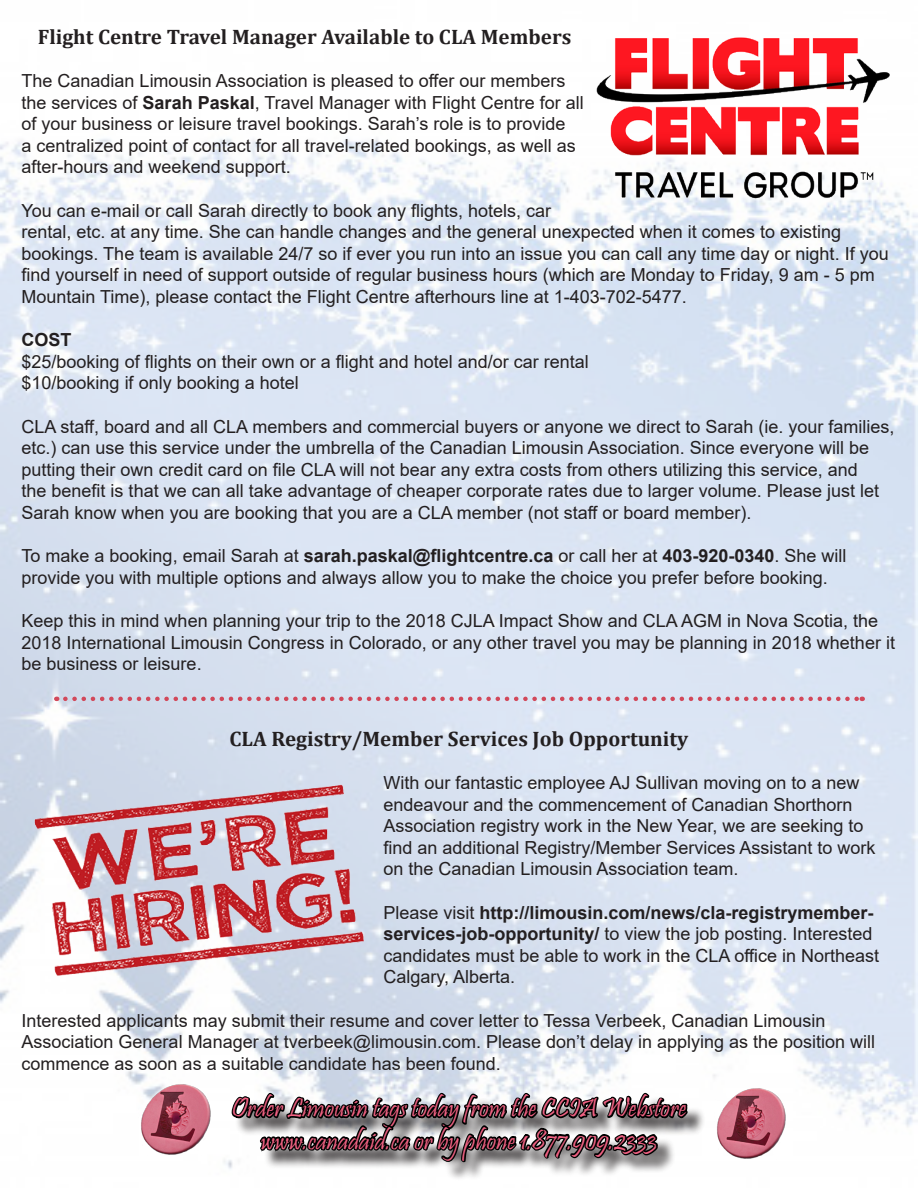
<style>
.page{position:relative;width:918px;height:1188px;background:#fff}
.page>*{position:absolute;margin:0;border:0;box-sizing:border-box;transform-origin:0 0}
.t1{font:27px "Pristina";color:#f06182}
.t2{font:700 21px "Cambria";color:#231f20}
.t3{font:18px/21.6px "Arial";color:#231f20}
.t4{font:700 18px "Arial";color:#231f20}
.s1{font-weight:700}
</style>
<div class="page">
<img style="left:0;top:138px;width:918px;height:1031px">
<img style="left:139px;top:1083px;width:71px;height:72px">
<div style="left:234px;top:1096px;width:472px;height:85px;background:#231f20;opacity:.75"></div>
<svg style="left:230px;top:980px;width:460px;height:201px"></svg>
<img style="left:589px;top:37px;width:307px;height:168px">
<svg style="left:65px;top:697px;width:798px;height:4px;background:#d5a2b3"></svg>
<img style="left:29px;top:770px;width:338px;height:227px">
<img style="left:714px;top:1087px;width:72px;height:72px">
<p class="t2" style="left:38px;top:22px;width:535px">Flight Centre Travel Manager Available to CLA Members</p>
<p class="t3" style="left:22px;top:70px;width:564px">The Canadian Limousin Association is pleased to offer our members the services of <span class="s1">Sarah Paskal</span>, Travel Manager with Flight Centre for all of your business or leisure travel bookings. Sarah’s role is to provide<br>a centralized point of contact for all travel-related bookings, as well as after-hours and weekend support.</p>
<p class="t3" style="left:22px;top:199px;width:869px">You can e-mail or call Sarah directly to book any flights, hotels, car<br>rental, etc. at any time. She can handle changes and the general unexpected when it comes to existing bookings. The team is available 24/7 so if ever you run into an issue you can call any time day or night. If you find yourself in need of support outside of regular business hours (which are Monday to Friday, 9 am - 5 pm Mountain Time), please contact the Flight Centre afterhours line at 1-403-702-5477.</p>
<p class="t4" style="left:22px;top:327px;width:52px">COST</p>
<p class="t3" style="left:22px;top:351px;width:569px">$25/booking of flights on their own or a flight and hotel and/or car rental</p>
<p class="t3" style="left:22px;top:372px;width:279px">$10/booking if only booking a hotel</p>
<p class="t3" style="left:22px;top:415px;width:874px">CLA staff, board and all CLA members and commercial buyers or anyone we direct to Sarah (ie. your families, etc.) can use this service under the umbrella of the Canadian Limousin Association. Since everyone will be putting their own credit card on file CLA will not bear any extra costs from others utilizing this service, and<br>the benefit is that we can all take advantage of cheaper corporate rates due to larger volume. Please just let Sarah know when you are booking that you are a CLA member (not staff or board member).</p>
<p class="t3" style="left:22px;top:545px;width:826px">To make a booking, email Sarah at <span class="s1">sarah.paskal@flightcentre.ca</span> or call her at <span class="s1">403-920-0340</span>. She will provide you with multiple options and always allow you to make the choice you prefer before booking.</p>
<p class="t3" style="left:22px;top:610px;width:875px">Keep this in mind when planning your trip to the 2018 CJLA Impact Show and CLA AGM in Nova Scotia, the<br>2018 International Limousin Congress in Colorado, or any other travel you may be planning in 2018 whether it be business or leisure.</p>
<p class="t2" style="left:230px;top:724px;width:460px">CLA Registry/Member Services Job Opportunity</p>
<p class="t3" style="left:383px;top:772px;width:494px">With our fantastic employee AJ Sullivan moving on to a new endeavour and the commencement of Canadian Shorthorn Association registry work in the New Year, we are seeking to find an additional Registry/Member Services Assistant to work on the Canadian Limousin Association team.</p>
<p class="t3" style="left:383px;top:901px;width:497px">Please visit <span class="s1">http://limousin.com/news/cla-registrymember&shy;services-job-opportunity/</span> to view the job posting. Interested candidates must be able to work in the CLA office in Northeast Calgary, Alberta.</p>
<p class="t3" style="left:22px;top:1009px;width:855px">Interested applicants may submit their resume and cover letter to Tessa Verbeek, Canadian Limousin<br>Association General Manager at tverbeek@limousin.com. Please don’t delay in applying as the position will commence as soon as a suitable candidate has been found.</p>
<p class="t1" style="left:232px;top:1093px;width:456px">Order Limousin tags today from the CCIA Webstore</p>
<p class="t1" style="left:261px;top:1125px;width:397px">www.canadaid.ca or by phone 1.877.909.2333</p>
</div>
